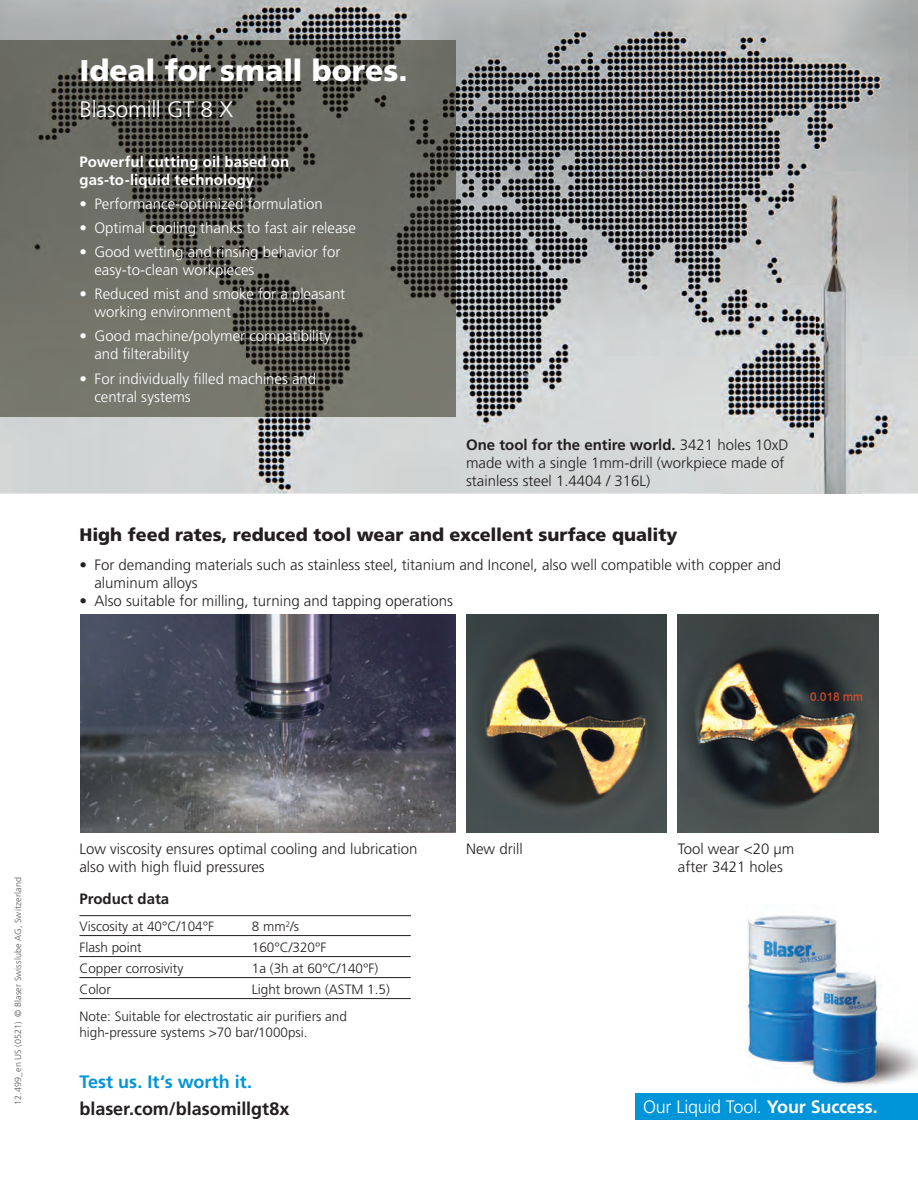
<style>
.page{position:relative;width:918px;height:1188px;background:#fff}
.page>*{position:absolute;margin:0;border:0;box-sizing:border-box;transform-origin:0 0}
.t1{font:900 30px "Frutiger LT Std";color:#fff}
.t2{font:300 22.5px "Frutiger LT Std";letter-spacing:-.015em;color:#fff}
.t3{font:900 18px "Frutiger LT Std";color:#231f20}
.t4{font:300 18px "Frutiger LT Std";letter-spacing:-.015em;color:#fff}
.t5{font:700 18px "Frutiger LT Std";letter-spacing:-.005em;color:#231f20}
.t6{font:700 18px "Frutiger LT Std";color:#0095d9}
.t7{font:300 15px/18px "Frutiger LT Std";color:#231f20}
.t8{font:300 15px/18px "Frutiger LT Std";color:#fff}
.t9{font:700 15px/18px "Frutiger LT Std";letter-spacing:.005em;color:#fff}
.t10{font:700 15px "Frutiger LT Std";color:#231f20}
.t11{font:300 13.5px/27px "Frutiger LT Std";color:#231f20}
.t12{font:300 9px "Frutiger LT Std";letter-spacing:.015em;color:#57585a}
.s1{font-weight:400}
.s2{font-weight:700}
</style>
<div class="page">
<img style="left:0;top:0;width:918px;height:494px">
<img style="left:745px;top:915px;width:173px;height:179px">
<img style="left:81px;top:614px;width:374px;height:219px">
<img style="left:722px;top:181px;width:140px;height:313px">
<img style="left:0;top:40px;width:455px;height:377px">
<div style="left:635px;top:1094px;width:283px;height:26px;background:#0095d9"></div>
<hr style="left:79px;top:935px;width:332px;height:1px;background:#231f20">
<hr style="left:79px;top:956px;width:332px;height:1px;background:#231f20">
<hr style="left:79px;top:977px;width:332px;height:1px;background:#231f20">
<hr style="left:79px;top:998px;width:332px;height:1px;background:#231f20">
<hr style="left:79px;top:915px;width:332px;height:1px;background:#231f20">
<img style="left:678px;top:614px;width:201px;height:219px">
<img style="left:466px;top:614px;width:201px;height:219px">
<h1 class="t1" style="left:79px;top:58px;width:330px">Ideal for small bores.</h1>
<h2 class="t2" style="left:79px;top:99px;width:155px">Blasomill GT 8 X</h2>
<p class="t9" style="left:79px;top:153px;width:211px">Powerful cutting oil based on gas-to-liquid technology</p>
<p class="t8" style="left:79px;top:196px;width:245px"><span class="s1">•</span> Performance-optimized formulation</p>
<p class="t8" style="left:79px;top:220px;width:278px"><span class="s1">•</span> Optimal cooling thanks to fast air release</p>
<p class="t8" style="left:94px;top:244px;width:247px;text-indent:-15px"><span class="s1">•</span> Good wetting and rinsing behavior for easy-to-clean workpieces</p>
<p class="t8" style="left:94px;top:286px;width:252px;text-indent:-15px"><span class="s1">•</span> Reduced mist and smoke for a pleasant working environment</p>
<p class="t8" style="left:94px;top:328px;width:238px;text-indent:-15px"><span class="s1">•</span> Good machine/polymer compatibility and filterability</p>
<p class="t8" style="left:94px;top:370px;width:223px;text-indent:-15px"><span class="s1">•</span> For individually filled machines and central systems</p>
<p class="t7" style="left:466px;top:436px;width:324px"><span class="s2">One tool for the entire world.</span> 3421 holes 10xD made with a single 1mm-drill (workpiece made of stainless steel 1.4404 / 316L)</p>
<p class="t3" style="left:79px;top:527px;width:600px">High feed rates, reduced tool wear and excellent surface quality</p>
<p class="t7" style="left:94px;top:556px;width:688px;text-indent:-15px"><span class="s1">•</span> For demanding materials such as stainless steel, titanium and Inconel, also well compatible with copper and aluminum alloys</p>
<p class="t7" style="left:79px;top:592px;width:375px"><span class="s1">•</span> Also suitable for milling, turning and tapping operations</p>
<p class="t12" style="left:14px;top:1105px;width:229px;rotate:-90deg">12.499_en US (0521) © Blaser Swisslube AG, Switzerland</p>
<p class="t7" style="left:79px;top:841px;width:340px">Low viscosity ensures optimal cooling and lubrication also with high fluid pressures</p>
<p class="t7" style="left:466px;top:841px;width:58px">New drill</p>
<p class="t10" style="left:79px;top:893px;width:91px">Product data</p>
<p class="t11" style="left:79px;top:914px;width:136px">Viscosity at 40°C/104°F</p>
<p class="t11" style="left:252px;top:914px;width:49px">8 mm<sup>2</sup>/s</p>
<p class="t11" style="left:79px;top:935px;width:64px">Flash point</p>
<p class="t11" style="left:252px;top:935px;width:76px">160°C/320°F</p>
<p class="t11" style="left:79px;top:956px;width:106px">Copper corrosivity</p>
<p class="t11" style="left:252px;top:956px;width:128px">1a (3h at 60°C/140°F)</p>
<p class="t11" style="left:79px;top:977px;width:33px">Color</p>
<p class="t11" style="left:79px;top:977px;width:312px;text-indent:173px">Light brown (ASTM 1.5)<br>Note: Suitable for electrostatic air purifiers and</p>
<p class="t11" style="left:79px;top:1020px;width:230px">high-pressure systems &gt;70 bar/1000psi.</p>
<p class="t7" style="left:678px;top:841px;width:118px">Tool wear &lt;20 μm after 3421 holes</p>
<p class="t6" style="left:79px;top:1074px;width:174px">Test us. It‘s worth it.</p>
<p class="t5" style="left:79px;top:1101px;width:211px">blaser.com/blasomillgt8x</p>
<p class="t4" style="left:643px;top:1099px;width:236px">Our Liquid Tool. <span class="s2">Your Success.</span></p>
</div>
